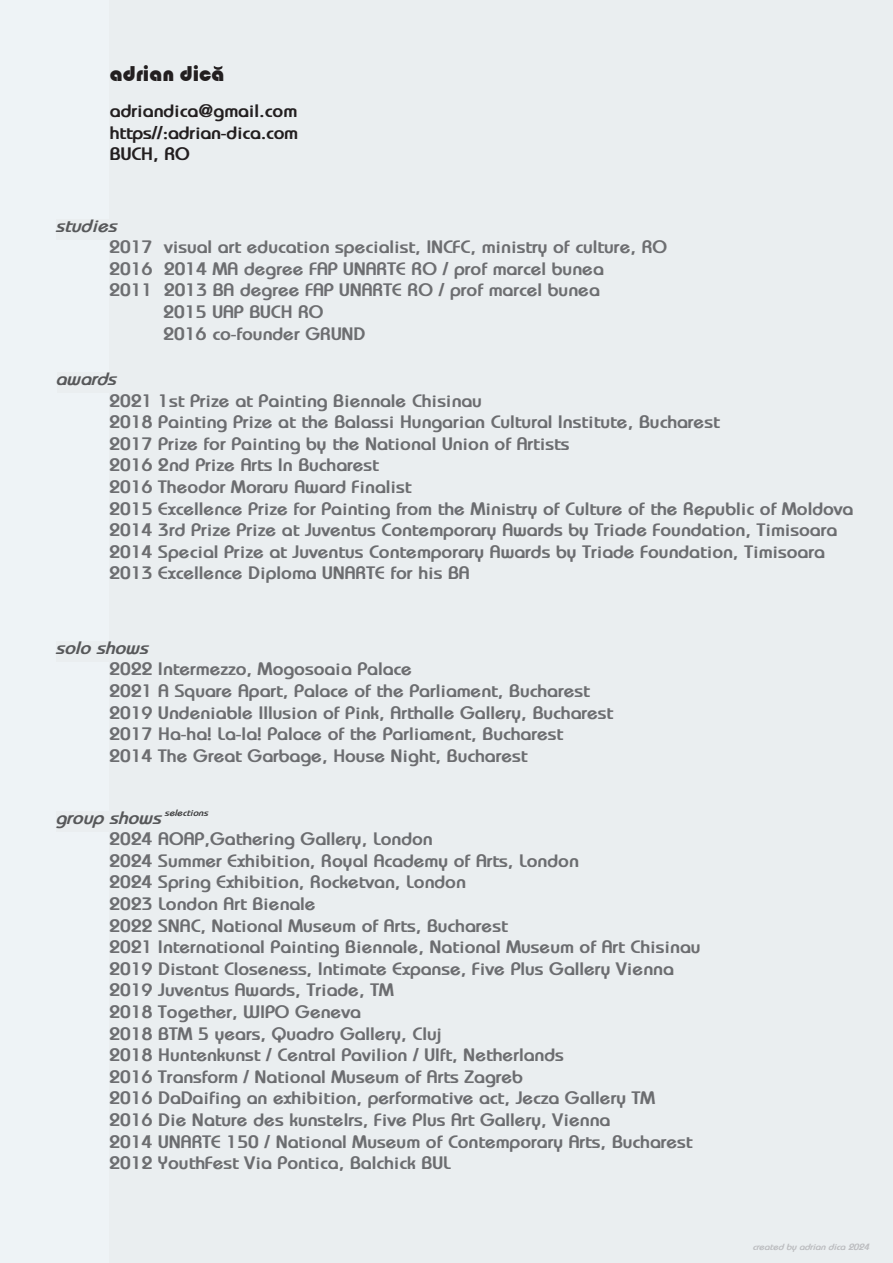
<style>
.page{position:relative;width:893px;height:1263px;background:#eaeef0}
.page>*{position:absolute;margin:0;border:0;box-sizing:border-box;transform-origin:0 0}
.t1{font:22.2px "Bauhaus 93";color:#231f20}
.t2{font:700 18px/21.6px "Bauhaus";color:#6c6d70}
.t3{font:700 18px "Bauhaus";color:#6d6e71}
.t4{font:700 18px/21.6px "Bauhaus";color:#231f20;text-align:justify}
.t5{font:italic 700 18px "Bauhaus";color:#57585a}
.t6{font:italic 700 9.3px "Bauhaus";color:#3e3e3f}
.t7{font:italic 700 9px "Bauhaus";letter-spacing:-.01em;color:#bcbdc0}
</style>
<div class="page">
<div style="left:0;top:0;width:108px;height:1263px;background:#eef3f6"></div>
<div style="left:56px;top:811px;width:87px;height:20px;background:#eaeef0"></div>
<div style="left:56px;top:641px;width:87px;height:21px;background:#eaeef0"></div>
<div style="left:57px;top:372px;width:88px;height:20px;background:#eaeef0"></div>
<div style="left:56px;top:219px;width:87px;height:21px;background:#eaeef0"></div>
<svg style="left:214px;top:66px;width:8px;height:4px"></svg>
<p class="t1" style="left:110px;top:62px;width:116px">adrian dica</p>
<p class="t4" style="left:110px;top:100px;width:190px">adriandica@gmail.com https//:adrian-dica.com BUCH, RO</p>
<p class="t5" style="left:55px;top:214px;width:63px">studies</p>
<p class="t3" style="left:109px;top:236px;width:559px">2017 visual art education specialist, INCFC, ministry of culture, RO</p>
<p class="t3" style="left:109px;top:257px;width:496px">2016 2014 MA degree FAP UNARTE RO / prof marcel bunea</p>
<p class="t3" style="left:109px;top:279px;width:492px">2011 2013 BA degree FAP UNARTE RO / prof marcel bunea</p>
<p class="t3" style="left:163px;top:301px;width:162px">2015 UAP BUCH RO</p>
<p class="t3" style="left:163px;top:322px;width:203px">2016 co-founder GRUND</p>
<p class="t5" style="left:55px;top:367px;width:62px">awards</p>
<p class="t2" style="left:109px;top:389px;width:745px">2021 1st Prize at Painting Biennale Chisinau<br>2018 Painting Prize at the Balassi Hungarian Cultural Institute, Bucharest<br>2017 Prize for Painting by the National Union of Artists<br>2016 2nd Prize Arts In Bucharest<br>2016 Theodor Moraru Award Finalist<br>2015 Excellence Prize for Painting from the Ministry of Culture of the Republic of Moldova 2014 3rd Prize Prize at Juventus Contemporary Awards by Triade Foundation, Timisoara 2014 Special Prize at Juventus Contemporary Awards by Triade Foundation, Timisoara 2013 Excellence Diploma UNARTE for his BA</p>
<p class="t5" style="left:55px;top:636px;width:94px">solo shows</p>
<p class="t2" style="left:109px;top:658px;width:505px">2022 Intermezzo, Mogosoaia Palace<br>2021 A Square Apart, Palace of the Parliament, Bucharest 2019 Undeniable Illusion of Pink, Arthalle Gallery, Bucharest 2017 Ha-ha! La-la! Palace of the Parliament, Bucharest<br>2014 The Great Garbage, House Night, Bucharest</p>
<p class="t6" style="left:165px;top:807px;width:45px">selections</p>
<p class="t5" style="left:55px;top:806px;width:107px">group shows</p>
<p class="t2" style="left:109px;top:828px;width:593px">2024 AOAP,Gathering Gallery, London<br>2024 Summer Exhibition, Royal Academy of Arts, London<br>2024 Spring Exhibition, Rocketvan, London<br>2023 London Art Bienale<br>2022 SNAC, National Museum of Arts, Bucharest<br>2021 International Painting Biennale, National Museum of Art Chisinau 2019 Distant Closeness, Intimate Expanse, Five Plus Gallery Vienna 2019 Juventus Awards, Triade, TM<br>2018 Together, WIPO Geneva<br>2018 BTM 5 years, Quadro Gallery, Cluj<br>2018 Huntenkunst / Central Pavilion / Ulft, Netherlands<br>2016 Transform / National Museum of Arts Zagreb<br>2016 DaDaifing an exhibition, performative act, Jecza Gallery TM 2016 Die Nature des kunstelrs, Five Plus Art Gallery, Vienna<br>2014 UNARTE 150 / National Museum of Contemporary Arts, Bucharest 2012 YouthFest Via Pontica, Balchick BUL</p>
<p class="t7" style="left:752px;top:1241px;width:118px">created by adrian dica 2024</p>
</div>
